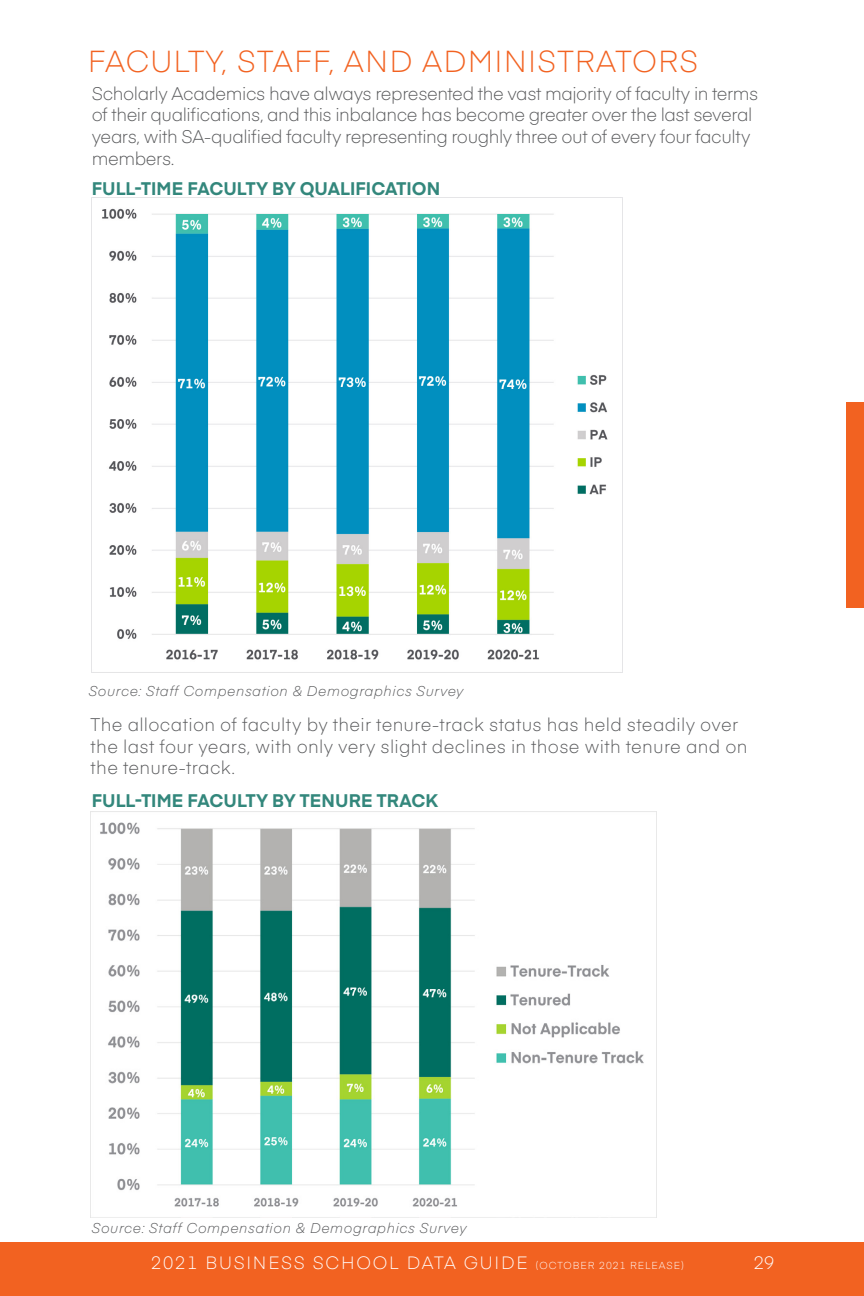
<style>
.page{position:relative;width:864px;height:1296px;background:#fff}
.page>*{position:absolute;margin:0;border:0;box-sizing:border-box;transform-origin:0 0}
.t1{font:300 30px "Eina 03";letter-spacing:.04em;color:#f26221}
.t2{font:300 18px/21.6px "Eina 03";letter-spacing:-.015em;color:#57585a}
.t3{font:300 18px/21.6px "Eina 03";letter-spacing:.02em;color:#57585a}
.t4{font:700 18px "Eina 03";letter-spacing:.005em;color:#33877c}
.t5{font:300 17.6px "Eina 03";letter-spacing:.1em;color:#fff}
.t6{font:italic 300 14px "Eina 03";letter-spacing:.04em;color:#57585a}
.s1{font-size:10px}
</style>
<div class="page">
<div style="left:846px;top:402px;width:18px;height:206px;background:#f26221"></div>
<div style="left:0;top:1242px;width:864px;height:54px;background:#f26221"></div>
<img style="left:91px;top:198px;width:532px;height:474px">
<img style="left:91px;top:822px;width:565px;height:396px">
<p class="t1" style="left:88px;top:39px;width:612px">FACULTY, STAFF, AND ADMINISTRATORS</p>
<p class="t2" style="left:92px;top:81px;width:668px">Scholarly Academics have always represented the vast majority of faculty in terms of their qualifications, and this inbalance has become greater over the last several years, with SA-qualified faculty representing roughly three out of every four faculty members.</p>
<p class="t4" style="left:92px;top:175px;width:350px">FULL-TIME FACULTY BY QUALIFICATION</p>
<p class="t6" style="left:89px;top:681px;width:376px">Source: Staff Compensation &amp; Demographics Survey</p>
<p class="t3" style="left:91px;top:712px;width:658px">The allocation of faculty by their tenure-track status has held steadily over the last four years, with only very slight declines in those with tenure and on the tenure-track.</p>
<p class="t4" style="left:92px;top:788px;width:348px">FULL-TIME FACULTY BY TENURE TRACK</p>
<p class="t6" style="left:92px;top:1217px;width:376px">Source: Staff Compensation &amp; Demographics Survey</p>
<p class="t5" style="left:151px;top:1250px;width:535px">2021 BUSINESS SCHOOL DATA GUIDE <span class="s1">(OCTOBER 2021 RELEASE)</span></p>
<p class="t5" style="left:754px;top:1250px;width:22px">29</p>
</div>
